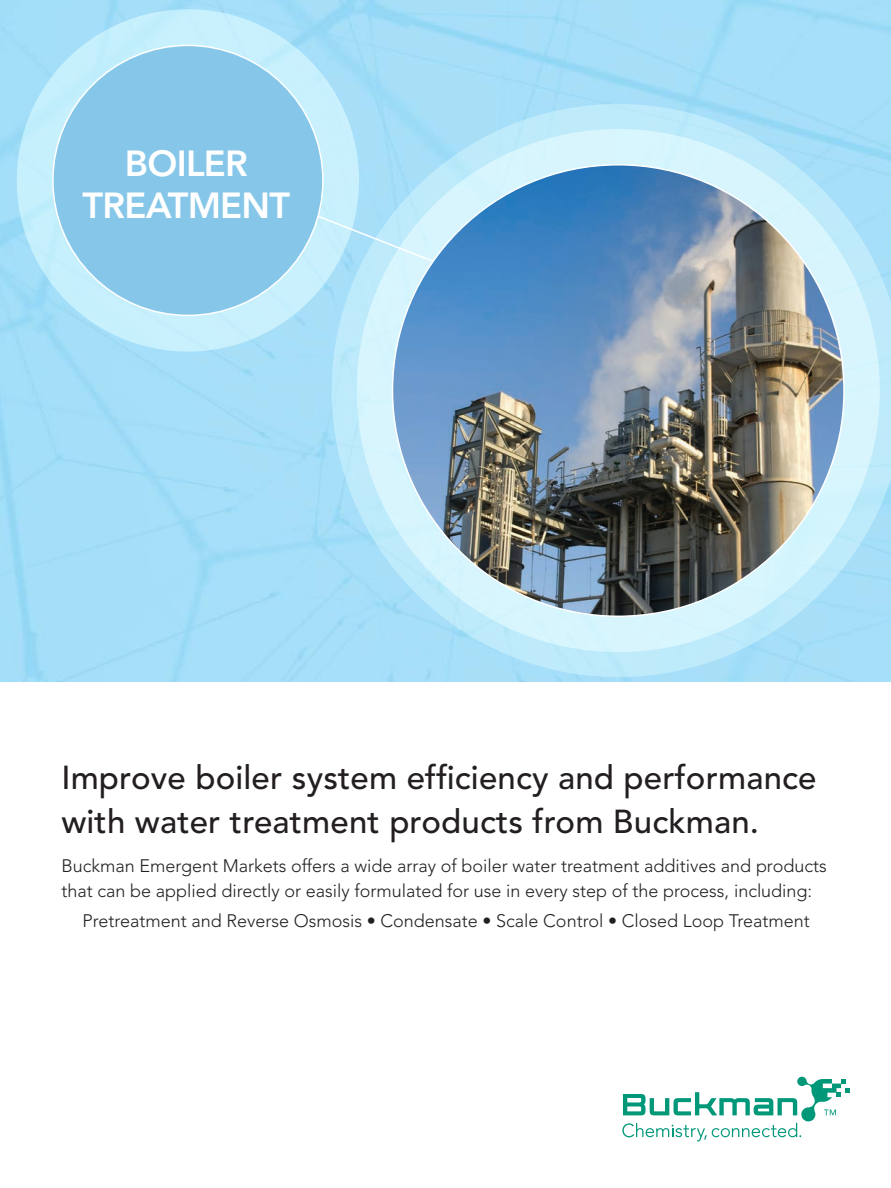
<style>
.page{position:relative;width:891px;height:1188px;background:#fff}
.page>*{position:absolute;margin:0;border:0;box-sizing:border-box;transform-origin:0 0}
.t1{font:800 36px/42px "Avenir";letter-spacing:-.02em;color:#fff;text-align:center}
.t2{font:500 33px/43.5px "Avenir";letter-spacing:.005em;color:#231f20}
.t3{font:300 18px/25.5px "Avenir";color:#231f20}
</style>
<div class="page">
<svg style="left:332px;top:104px;width:559px;height:573px;fill:#a8dffa"></svg>
<div style="left:357px;top:129px;width:523px;height:523px;background:#d8f5fd;border-radius:50%"></div>
<div style="left:17px;top:9px;width:342px;height:343px;background:#c7f0fd;border-radius:50%"></div>
<div style="left:53px;top:45px;width:270px;height:270px;background:#86c7e9;border-radius:50%"></div>
<svg style="left:317px;top:214px;width:119px;height:49px"></svg>
<svg style="left:622px;top:1077px;width:228px;height:65px"></svg>
<img style="left:393px;top:165px;width:451px;height:451px;border-radius:226px">
<p class="t1" style="left:83px;top:142px;width:209px">BOILER<br>TREATMENT</p>
<p class="t2" style="left:61px;top:757px;width:757px">Improve boiler system efficiency and performance with water treatment products from Buckman.</p>
<p class="t3" style="left:61px;top:853px;width:767px">Buckman Emergent Markets offers a wide array of boiler water treatment additives and products that can be applied directly or easily formulated for use in every step of the process, including:</p>
<p class="t3" style="left:82px;top:908px;width:729px">Pretreatment and Reverse Osmosis • Condensate • Scale Control • Closed Loop Treatment</p>
</div>
